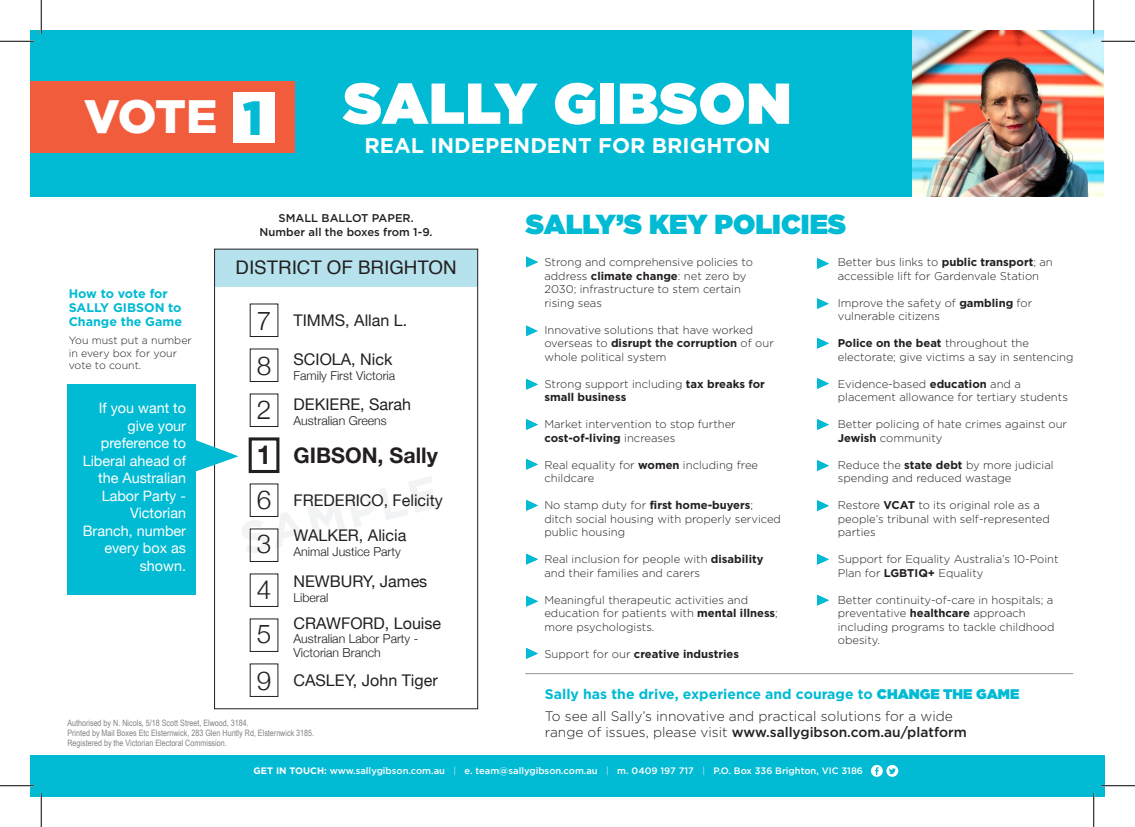
<style>
.page{position:relative;width:1135px;height:827px;background:#fff}
.page>*{position:absolute;margin:0;border:0;box-sizing:border-box;transform-origin:0 0}
.t1{font:900 57.5px "Gotham";letter-spacing:.02em;color:#fff}
.t2{font:900 46.88px "Gotham";color:#fff}
.t3{font:900 27.5px "Gotham";color:#01bad3}
.t4{font:300 26.12px/44.8px "Helvetica Neue";color:#231f20;text-align:justify}
.t5{font:700 26.12px "Helvetica Neue";color:#231f20}
.t6{font:700 21.38px "Helvetica Neue";color:#231f20}
.t7{font:700 21.25px "Gotham";color:#fff}
.t8{font:18.75px "Helvetica";color:#231f20}
.t9{font:16.12px/34.6px "Helvetica Neue";color:#231f20}
.t10{font:14.38px/17.5px "Helvetica Neue";color:#fff;text-align:right}
.t11{font:700 14px "Gotham";color:#01bad3}
.t12{font:300 13.75px/16.5px "Gotham";color:#231f20}
.t13{font:700 12.5px/13.8px "Gotham";color:#01bad3}
.t14{font:300 12.25px/13.8px "Helvetica Neue";color:#231f20}
.t15{font:300 11.25px/13.5px "Gotham";color:#231f20}
.t16{font:700 11.25px/13.5px "Gotham";color:#231f20}
.t17{font:500 11.25px/13.5px "Gotham";color:#231f20;text-align:center}
.t18{font:300 10.62px/12.8px "Gotham";color:#231f20}
.t19{font:500 9.38px "Gotham";color:#fff}
.t20{font:8.75px/10px "Arial Narrow";color:#808285}
.s1{font-size:47.75px;color:#01bad3}
.s2{font-weight:700}
.s3{font-weight:300}
.s4{font-weight:900}
.s5{font-weight:500}
</style>
<div class="page">
<svg style="left:817px;top:258px;width:12px;height:11px"></svg>
<svg style="left:817px;top:298px;width:12px;height:11px"></svg>
<svg style="left:817px;top:338px;width:12px;height:11px"></svg>
<svg style="left:817px;top:378px;width:12px;height:11px"></svg>
<svg style="left:817px;top:419px;width:12px;height:11px"></svg>
<svg style="left:817px;top:460px;width:12px;height:11px"></svg>
<svg style="left:817px;top:500px;width:12px;height:11px"></svg>
<svg style="left:817px;top:594px;width:12px;height:11px"></svg>
<svg style="left:817px;top:554px;width:12px;height:10px"></svg>
<div style="left:31px;top:31px;width:1073px;height:166px;background:#01bad3"></div>
<div style="left:31px;top:82px;width:264px;height:71px;background:#f15d3c"></div>
<div style="left:31px;top:755px;width:1073px;height:41px;background:#01bad3"></div>
<div style="left:215px;top:249px;width:263px;height:37px;background:#b6e2ed"></div>
<img style="left:912px;top:31px;width:191px;height:166px">
<div style="left:249px;top:437px;width:30px;height:36px;border:3px solid #231f20"></div>
<div style="left:233px;top:93px;width:41px;height:50px;background:#fff"></div>
<svg style="left:526px;top:256px;width:12px;height:11px"></svg>
<svg style="left:526px;top:325px;width:12px;height:11px"></svg>
<svg style="left:526px;top:379px;width:12px;height:11px"></svg>
<svg style="left:526px;top:419px;width:12px;height:11px"></svg>
<svg style="left:526px;top:459px;width:12px;height:10px"></svg>
<svg style="left:526px;top:500px;width:12px;height:11px"></svg>
<svg style="left:526px;top:553px;width:12px;height:11px"></svg>
<svg style="left:526px;top:595px;width:12px;height:11px"></svg>
<svg style="left:871px;top:765px;width:27px;height:11px"></svg>
<hr style="left:525px;top:673px;width:548px;height:1px;background:#939598">
<svg style="left:526px;top:648px;width:12px;height:11px"></svg>
<div style="left:214px;top:249px;width:264px;height:460px;border:1px solid #231f20"></div>
<div style="left:68px;top:384px;width:128px;height:210px;background:#01bad3"></div>
<svg style="left:196px;top:439px;width:243px;height:114px"></svg>
<hr style="left:0;top:40px;width:34px;height:2px;background:#fff">
<hr style="left:1101px;top:40px;width:34px;height:2px;background:#fff">
<hr style="left:40px;top:0;width:2px;height:34px;background:#fff">
<hr style="left:40px;top:793px;width:2px;height:34px;background:#fff">
<hr style="left:0;top:41px;width:34px;height:1px;background:#000">
<hr style="left:1101px;top:41px;width:34px;height:1px;background:#000">
<hr style="left:0;top:785px;width:34px;height:1px;background:#000">
<hr style="left:1101px;top:785px;width:34px;height:1px;background:#000">
<hr style="left:41px;top:0;width:1px;height:34px;background:#000">
<hr style="left:41px;top:793px;width:1px;height:34px;background:#000">
<hr style="left:1093px;top:0;width:1px;height:34px;background:#000">
<hr style="left:1093px;top:793px;width:1px;height:34px;background:#000">
<h2 class="t2" style="left:84px;top:89px;width:180px">VOTE <span class="s1">1</span></h2>
<h1 class="t1" style="left:344px;top:70px;width:449px">SALLY GIBSON</h1>
<h3 class="t7" style="left:364px;top:133px;width:408px">REAL INDEPENDENT FOR BRIGHTON</h3>
<p class="t17" style="left:260px;top:211px;width:175px">SMALL BALLOT PAPER.<br>Number all the boxes from 1-9.</p>
<p class="t13" style="left:69px;top:287px;width:115px">How to vote for<br>SALLY GIBSON to<br>Change the Game</p>
<p class="t18" style="left:69px;top:333px;width:125px">You must put a number in every box for your vote to count.</p>
<p class="t10" style="left:83px;top:400px;width:105px">If you want to give your preference to<br>Liberal ahead of the Australian<br>Labor Party -<br>Victorian<br>Branch, number every box as shown.</p>
<h3 class="t8" style="left:235px;top:253px;width:223px">DISTRICT OF BRIGHTON</h3>
<h3 class="t4" style="left:257px;top:296px;width:16px">7<br>8</h3>
<h3 class="t4" style="left:257px;top:385px;width:16px">2</h3>
<h3 class="t5" style="left:257px;top:434px;width:16px">1</h3>
<h3 class="t4" style="left:257px;top:475px;width:16px">6</h3>
<h3 class="t4" style="left:257px;top:520px;width:16px">3<br>4<br>5</h3>
<h3 class="t4" style="left:257px;top:656px;width:16px">9</h3>
<h3 class="t9" style="left:293px;top:304px;width:115px">TIMMS, Allan L.</h3>
<h3 class="t9" style="left:293px;top:343px;width:100px">SCIOLA, Nick</h3>
<p class="t14" style="left:293px;top:368px;width:103px">Family First Victoria</p>
<h3 class="t9" style="left:294px;top:388px;width:119px">DEKIERE, Sarah</h3>
<p class="t14" style="left:294px;top:413px;width:95px">Australian Greens</p>
<h3 class="t6" style="left:293px;top:438px;width:146px">GIBSON, Sally</h3>
<h3 class="t9" style="left:293px;top:484px;width:151px">FREDERICO, Felicity<br>WALKER, Alicia</h3>
<p class="t14" style="left:294px;top:543px;width:109px">Animal Justice Party</p>
<h3 class="t9" style="left:293px;top:565px;width:135px">NEWBURY, James</h3>
<p class="t14" style="left:293px;top:589px;width:36px">Liberal</p>
<h3 class="t9" style="left:294px;top:607px;width:149px">CRAWFORD, Louise</h3>
<p class="t14" style="left:294px;top:630px;width:126px">Australian Labor Party -<br>Victorian Branch</p>
<h3 class="t9" style="left:293px;top:663px;width:146px">CASLEY, John Tiger</h3>
<p class="t20" style="left:67px;top:717px;width:248px">Authorised by N. Nicols, 5/18 Scott Street, Elwood, 3184.<br>Printed by Mail Boxes Etc Elsternwick, 283 Glen Huntly Rd, Elsternwick 3185.<br>Registered by the Victorian Electoral Commission.</p>
<h3 class="t3" style="left:526px;top:208px;width:322px">SALLY’S KEY POLICIES</h3>
<p class="t15" style="left:544px;top:255px;width:210px">Strong and comprehensive policies to address <span class="s2">climate change</span>: net zero by<br>2030; infrastructure to stem certain rising seas</p>
<p class="t15" style="left:544px;top:323px;width:231px">Innovative solutions that have worked overseas to <span class="s2">disrupt the corruption</span> of our whole political system</p>
<p class="t16" style="left:544px;top:377px;width:222px"><span class="s3">Strong support including</span> tax breaks for small business</p>
<p class="t15" style="left:544px;top:417px;width:193px">Market intervention to stop further <span class="s2">cost-of-living</span> increases</p>
<p class="t15" style="left:544px;top:458px;width:215px">Real equality for <span class="s2">women</span> including free childcare</p>
<p class="t15" style="left:544px;top:498px;width:238px">No stamp duty for <span class="s2">first home-buyers</span>; ditch social housing with properly serviced public housing</p>
<p class="t15" style="left:544px;top:552px;width:221px">Real inclusion for people with <span class="s2">disability </span>and their families and carers</p>
<p class="t15" style="left:544px;top:593px;width:235px">Meaningful therapeutic activities and education for patients with <span class="s2">mental illness</span>; more psychologists.</p>
<p class="t16" style="left:544px;top:647px;width:196px"><span class="s3">Support for our</span> creative industries</p>
<p class="t15" style="left:838px;top:255px;width:216px">Better bus links to <span class="s2">public transport</span>; an accessible lift for Gardenvale Station</p>
<p class="t15" style="left:838px;top:296px;width:196px">Improve the safety of <span class="s2">gambling</span> for vulnerable citizens</p>
<p class="t15" style="left:838px;top:336px;width:237px"><span class="s2">Police on the beat</span> throughout the electorate; give victims a say in sentencing</p>
<p class="t15" style="left:838px;top:377px;width:232px">Evidence-based <span class="s2">education</span> and a placement allowance for tertiary students</p>
<p class="t15" style="left:838px;top:417px;width:231px">Better policing of hate crimes against our<br><span class="s2">Jewish</span> community</p>
<p class="t15" style="left:838px;top:458px;width:217px">Reduce the <span class="s2">state debt</span> by more judicial spending and reduced wastage</p>
<p class="t15" style="left:838px;top:498px;width:214px">Restore <span class="s2">VCAT</span> to its original role as a people’s tribunal with self-represented parties</p>
<p class="t15" style="left:838px;top:552px;width:222px">Support for Equality Australia’s 10-Point<br>Plan for <span class="s2">LGBTIQ+</span> Equality</p>
<p class="t15" style="left:838px;top:593px;width:218px">Better continuity-of-care in hospitals; a preventative <span class="s2">healthcare</span> approach including programs to tackle childhood obesity.</p>
<p class="t11" style="left:545px;top:685px;width:476px">Sally has the drive, experience and courage to <span class="s4">CHANGE THE GAME</span></p>
<p class="t12" style="left:545px;top:707px;width:423px">To see all Sally’s innovative and practical solutions for a wide range of issues, please visit <span class="s5">www.sallygibson.com.au/platform</span></p>
<p class="t19" style="left:253px;top:765px;width:611px"><span class="s2">GET IN TOUCH:</span> www.sallygibson.com.au <span class="s3">|</span> e. team@sallygibson.com.au <span class="s3">|</span> m. 0409 197 717 <span class="s3">|</span> P.O. Box 336 Brighton, VIC 3186</p>
</div>
